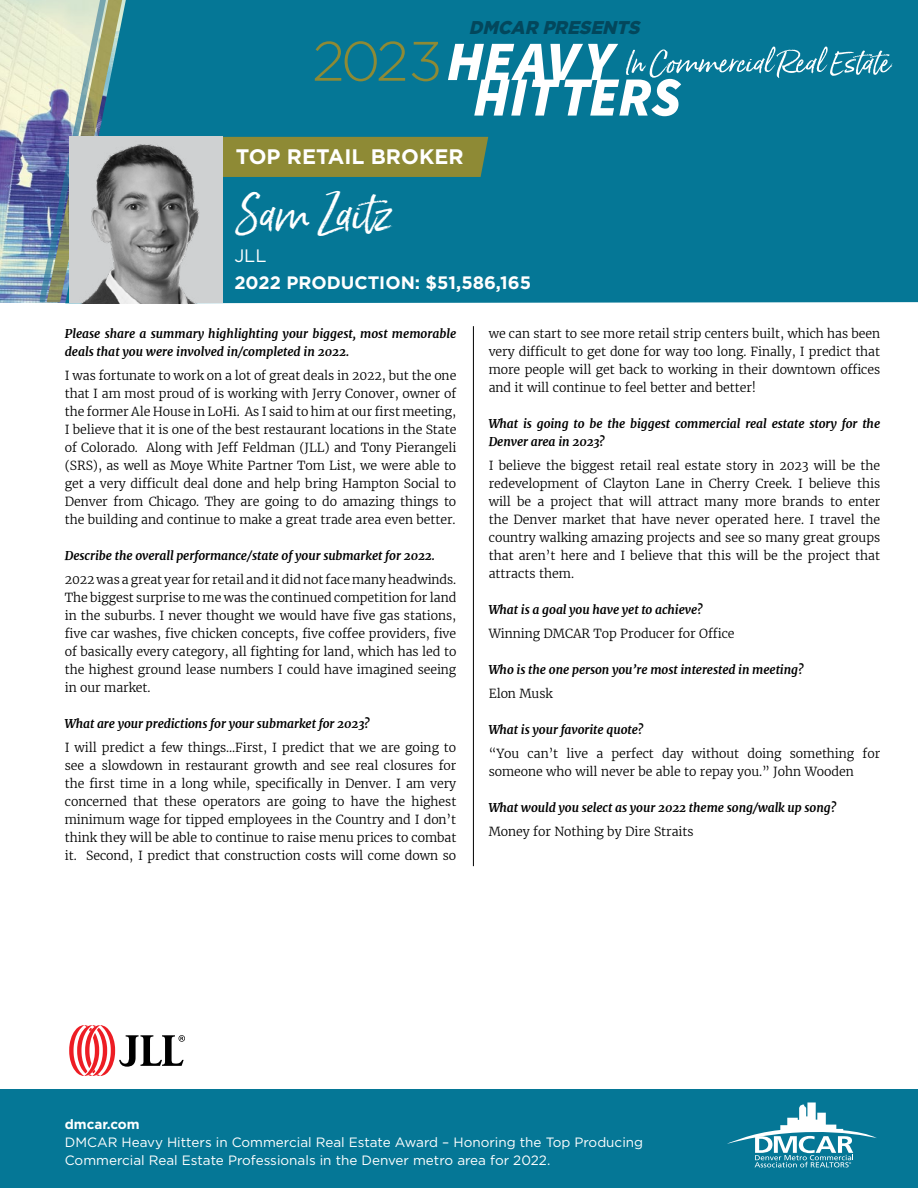
<style>
.page{position:relative;width:918px;height:1188px;background:#fff}
.page>*{position:absolute;margin:0;border:0;box-sizing:border-box;transform-origin:0 0}
.t1{font:300 55.5px "Gotham";color:#8e8a35}
.t2{font:45px "Born Ready";color:#fff}
.t3{font:700 21px "Gotham";color:#fff}
.t4{font:italic 900 18.45px "Gotham";color:#03475c;scale:.96 1}
.t5{font:700 18px "Gotham";color:#fff}
.t6{font:18px "Gotham";color:#fff}
.t7{font:13.5px/18px "Gotham";color:#fff}
.t8{font:700 13.5px "Gotham";color:#fff}
.t9{font:300 12.3px/18px "Merriweather";letter-spacing:-.005em;color:#000;text-align:justify}
.t10{font:italic 700 12px/18px "Merriweather";letter-spacing:-.005em;color:#000}
</style>
<div class="page">
<img style="left:0;top:0;width:65px;height:303px">
<div style="left:0;top:1089px;width:918px;height:99px;background:#057796"></div>
<hr style="left:473px;top:326px;width:1px;height:540px;background:#000">
<div style="left:65px;top:0;width:853px;height:303px;background:#057796"></div>
<img style="left:106px;top:0;width:16px;height:137px">
<img style="left:40px;top:0;width:66px;height:302px">
<svg style="left:448px;top:44px;width:444px;height:72px"></svg>
<div style="left:223px;top:137px;width:265px;height:40px;background:#8e8a35"></div>
<svg style="left:727px;top:1102px;width:150px;height:65px"></svg>
<svg style="left:69px;top:1025px;width:116px;height:51px"></svg>
<img style="left:69px;top:137px;width:154px;height:166px">
<h1 class="t1" style="left:312px;top:31px;width:132px">2023</h1>
<h3 class="t4" style="left:469px;top:16px;width:185px">DMCAR PRESENTS</h3>
<h3 class="t3" style="left:236px;top:143px;width:229px">TOP RETAIL BROKER</h3>
<h2 class="t2" style="left:234px;top:186px;width:158px">Sam Zaitz</h2>
<h3 class="t6" style="left:234px;top:245px;width:34px">JLL</h3>
<h3 class="t5" style="left:234px;top:271px;width:298px">2022 PRODUCTION: $51,586,165</h3>
<p class="t10" style="left:65px;top:325px;width:393px">Please share a summary highlighting your biggest, most memorable deals that you were involved in/completed in 2022.</p>
<p class="t9" style="left:65px;top:367px;width:393px">I was fortunate to work on a lot of great deals in 2022, but the one that I am most proud of is working with Jerry Conover, owner of the former Ale House in LoHi. As I said to him at our first meeting, I believe that it is one of the best restaurant locations in the State of Colorado. Along with Jeff Feldman (JLL) and Tony Pierangeli (SRS), as well as Moye White Partner Tom List, we were able to get a very difficult deal done and help bring Hampton Social to Denver from Chicago. They are going to do amazing things to the building and continue to make a great trade area even better.</p>
<p class="t10" style="left:65px;top:547px;width:372px">Describe the overall performance/state of your submarket for 2022.</p>
<p class="t9" style="left:65px;top:571px;width:393px">2022 was a great year for retail and it did not face many headwinds.<br>The biggest surprise to me was the continued competition for land in the suburbs. I never thought we would have five gas stations, five car washes, five chicken concepts, five coffee providers, five of basically every category, all fighting for land, which has led to the highest ground lease numbers I could have imagined seeing in our market.</p>
<p class="t10" style="left:65px;top:715px;width:306px">What are your predictions for your submarket for 2023?</p>
<p class="t9" style="left:65px;top:739px;width:393px">I will predict a few things…First, I predict that we are going to see a slowdown in restaurant growth and see real closures for the first time in a long while, specifically in Denver. I am very concerned that these operators are going to have the highest minimum wage for tipped employees in the Country and I don’t think they will be able to continue to raise menu prices to combat it. Second, I predict that construction costs will come down so</p>
<p class="t9" style="left:489px;top:325px;width:393px">we can start to see more retail strip centers built, which has been very difficult to get done for way too long. Finally, I predict that more people will get back to working in their downtown offices and it will continue to feel better and better!</p>
<p class="t10" style="left:489px;top:415px;width:393px">What is going to be the biggest commercial real estate story for the<br>Denver area in 2023?</p>
<p class="t9" style="left:489px;top:457px;width:393px">I believe the biggest retail real estate story in 2023 will be the redevelopment of Clayton Lane in Cherry Creek. I believe this will be a project that will attract many more brands to enter the Denver market that have never operated here. I travel the country walking amazing projects and see so many great groups that aren’t here and I believe that this will be the project that attracts them.</p>
<p class="t10" style="left:489px;top:601px;width:216px">What is a goal you have yet to achieve?</p>
<p class="t9" style="left:489px;top:625px;width:247px">Winning DMCAR Top Producer for Office</p>
<p class="t10" style="left:489px;top:661px;width:316px">Who is the one person you’re most interested in meeting?</p>
<p class="t9" style="left:489px;top:685px;width:65px">Elon Musk</p>
<p class="t10" style="left:489px;top:721px;width:156px">What is your favorite quote?</p>
<p class="t9" style="left:489px;top:745px;width:393px">“You can’t live a perfect day without doing something for someone who will never be able to repay you.” John Wooden</p>
<p class="t10" style="left:489px;top:799px;width:349px">What would you select as your 2022 theme song/walk up song?</p>
<p class="t9" style="left:489px;top:823px;width:206px">Money for Nothing by Dire Straits</p>
<p class="t8" style="left:65px;top:1116px;width:76px">dmcar.com</p>
<p class="t7" style="left:65px;top:1134px;width:580px">DMCAR Heavy Hitters in Commercial Real Estate Award – Honoring the Top Producing<br>Commercial Real Estate Professionals in the Denver metro area for 2022.</p>
</div>
